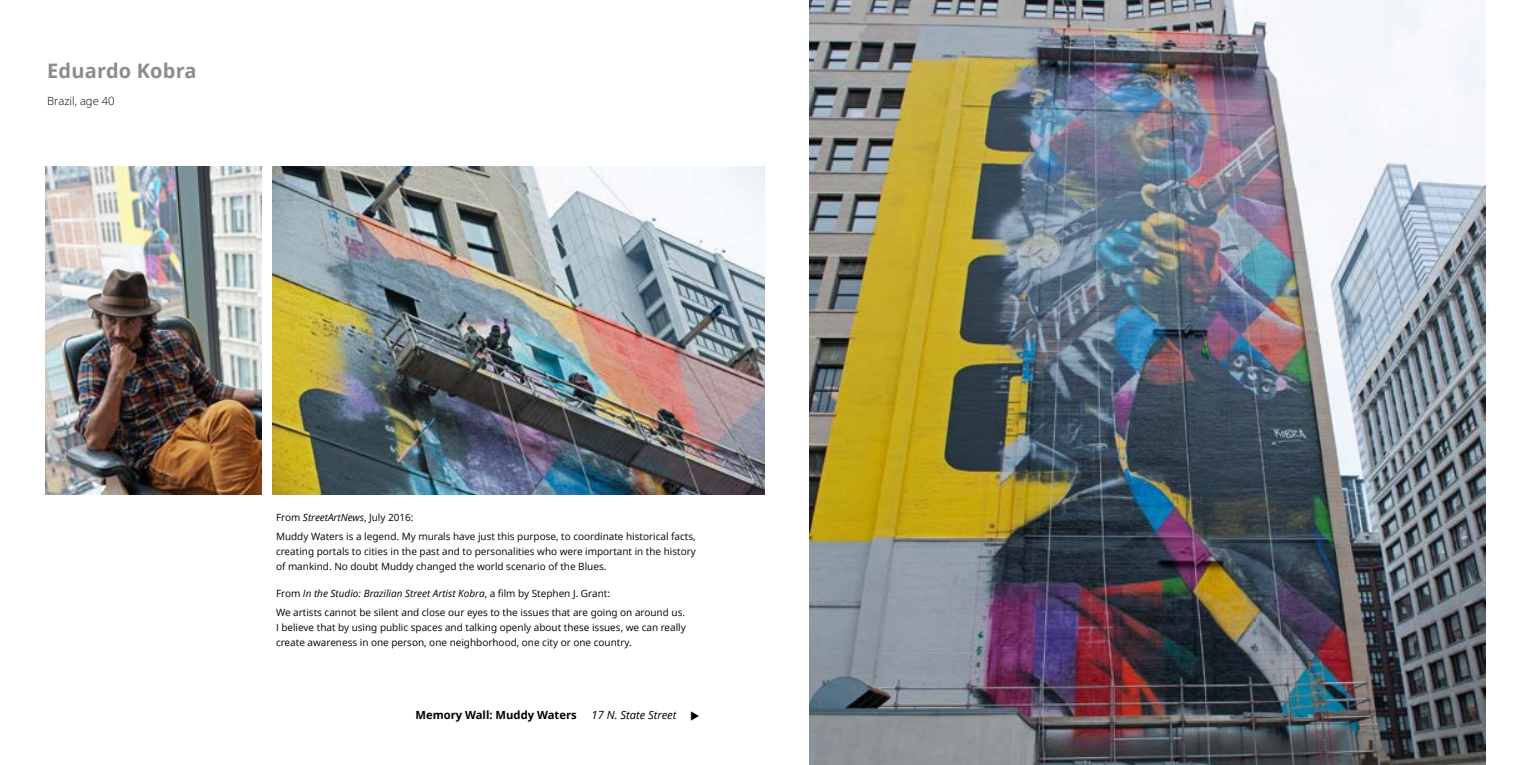
<style>
.page{position:relative;width:1530px;height:765px;background:#fff}
.page>*{position:absolute;margin:0;border:0;box-sizing:border-box;transform-origin:0 0}
.t1{font:700 20px "Open Second Sans";letter-spacing:.01em;color:#8a8c8e}
.t2{font:700 11.25px "Open Second Sans";color:#000}
.t3{font:italic 11.25px "Open Second Sans";color:#000}
.t4{font:300 11.25px "Open Second Sans";color:#000}
.t5{font:10px/18.8px "Open Second Sans";color:#000}
.s1{font-style:italic}
</style>
<div class="page">
<img style="left:273px;top:166px;width:492px;height:329px">
<img style="left:45px;top:166px;width:216px;height:328px">
<img style="left:809px;top:0;width:677px;height:765px">
<h1 class="t1" style="left:47px;top:56px;width:151px">Eduardo Kobra</h1>
<p class="t4" style="left:47px;top:93px;width:69px">Brazil, age 40</p>
<p class="t5" style="left:276px;top:508px;width:421px">From <span class="s1">StreetArtNews</span>, July 2016:<br>Muddy Waters is a legend. My murals have just this purpose, to coordinate historical facts,</p>
<p class="t5" style="left:276px;top:543px;width:421px;line-height:15px">creating portals to cities in the past and to personalities who were important in the history of mankind. No doubt Muddy changed the world scenario of the Blues.</p>
<p class="t5" style="left:276px;top:584px;width:411px">From <span class="s1">In the Studio: Brazilian Street Artist Kobra</span>, a film by Stephen J. Grant:<br>We artists cannot be silent and close our eyes to the issues that are going on around us.</p>
<p class="t5" style="left:276px;top:620px;width:411px;line-height:15px">I believe that by using public spaces and talking openly about these issues, we can really create awareness in one person, one neighborhood, one city or one country.</p>
<p class="t2" style="left:415px;top:707px;width:163px">Memory Wall: Muddy Waters</p>
<p class="t3" style="left:591px;top:708px;width:87px">17 N. State Street</p>
</div>
